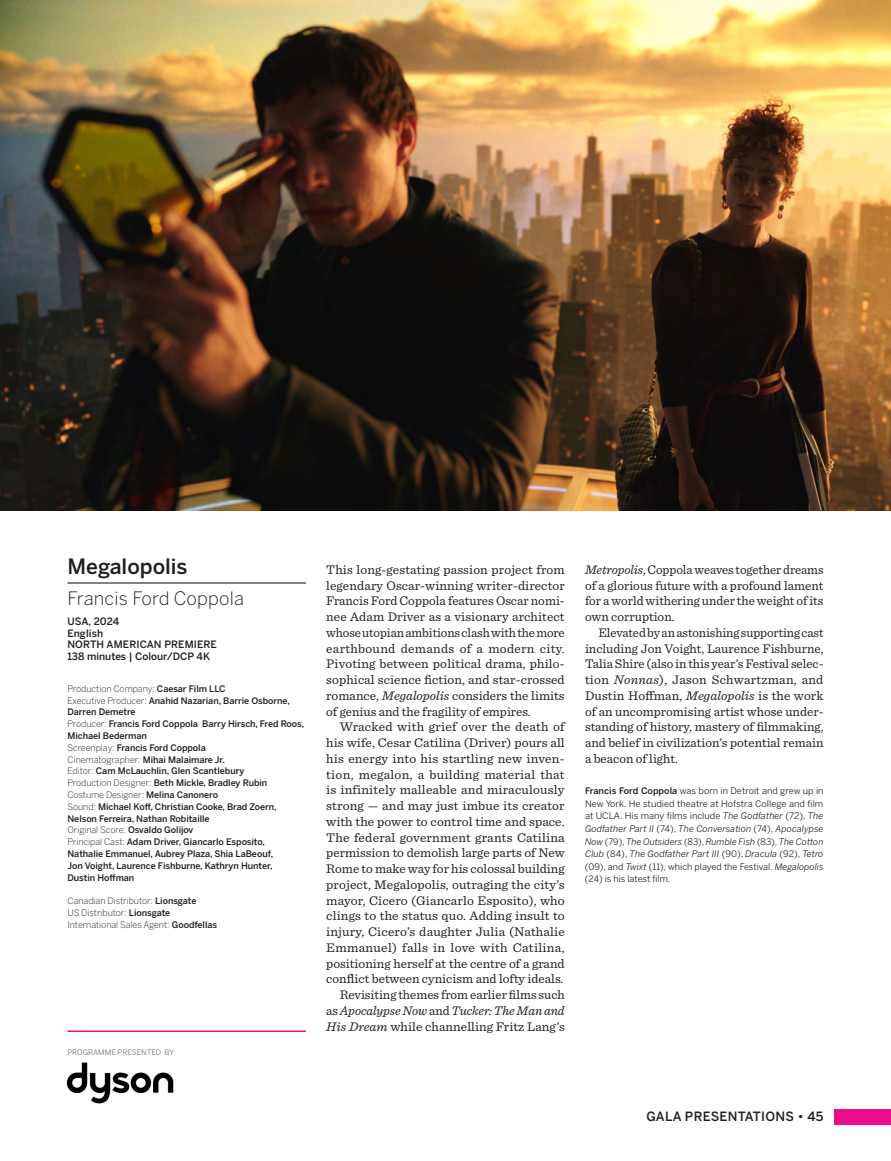
<style>
.page{position:relative;width:891px;height:1161px;background:#fff}
.page>*{position:absolute;margin:0;border:0;box-sizing:border-box;transform-origin:0 0}
.film_title{font:500 21px "Benton Sans";color:#231f20}
.director{font:300 18.3px "Benton Sans";letter-spacing:.01em;color:#231f20}
.film_note_-_indent_new{font:13.2px/15.8px "Sentinel";color:#231f20;text-align:justify}
.film_note_-_no_indent_new{font:13.2px/15.8px "Sentinel";color:#231f20;text-align:justify}
.programme_name{font:500 12.75px "Benton Sans";letter-spacing:.02em;color:#231f20}
.language{font:500 10.2px "Benton Sans";letter-spacing:.01em;color:#231f20}
.time___format{font:500 10.2px "Benton Sans";color:#231f20}
.country___year{font:500 10.2px "Benton Sans";letter-spacing:-.005em;color:#231f20}
.credits{font:500 9px/11.9px "Benton Sans";letter-spacing:-.005em;color:#231f20}
.director_bio{font:9px/12.6px "Benton Sans";color:#231f20;text-align:justify}
.credits-2{font:300 9px "Benton Sans";letter-spacing:-.005em;color:#231f20}
.t1{font:7.5px "Benton Sans";color:#6c6d70}
.s1{font-weight:500}
.s2{font-weight:300}
.s3{font-style:italic}
</style>
<div class="page">
<div style="left:834px;top:1109px;width:57px;height:16px;background:#ed0c8e"></div>
<hr style="left:68px;top:1031px;width:238px;height:1px;background:#ed0c8e">
<img style="left:66px;top:1063px;width:108px;height:41px">
<img style="left:0;top:0;width:891px;height:511px">
<hr style="left:68px;top:582px;width:238px;height:2px;background:#231f20">
<h1 class="film_title" style="left:68px;top:554px;width:122px">Megalopolis</h1>
<h2 class="director" style="left:68px;top:588px;width:178px">Francis Ford Coppola</h2>
<p class="country___year" style="left:68px;top:615px;width:53px">USA, 2024</p>
<p class="language" style="left:68px;top:627px;width:37px">English</p>
<p class="language" style="left:68px;top:639px;width:151px">NORTH AMERICAN PREMIERE</p>
<p class="time___format" style="left:68px;top:651px;width:144px">138 minutes | Colour/DCP 4K</p>
<p class="credits-2" style="left:68px;top:683px;width:160px">Production Company: <span class="s1">Caesar Film LLC</span></p>
<p class="credits" style="left:68px;top:694px;width:224px"><span class="s2">Executive Producer:</span> Anahid Nazarian, Barrie Osborne,<br>Darren Demetre</p>
<p class="credits" style="left:68px;top:718px;width:238px"><span class="s2">Producer:</span> Francis Ford Coppola Barry Hirsch, Fred Roos,<br>Michael Bederman</p>
<p class="credits" style="left:68px;top:742px;width:140px"><span class="s2">Screenplay:</span> Francis Ford Coppola</p>
<p class="credits" style="left:68px;top:753px;width:159px"><span class="s2">Cinematographer:</span> Mihai Malaimare Jr.</p>
<p class="credits" style="left:68px;top:765px;width:178px"><span class="s2">Editor:</span> Cam McLauchlin, Glen Scantlebury</p>
<p class="credits" style="left:68px;top:777px;width:201px"><span class="s2">Production Designer:</span> Beth Mickle, Bradley Rubin</p>
<p class="credits-2" style="left:68px;top:789px;width:152px">Costume Designer: <span class="s1">Melina Canonero</span></p>
<p class="credits" style="left:68px;top:801px;width:211px"><span class="s2">Sound:</span> Michael Koff, Christian Cooke, Brad Zoern,<br>Nelson Ferreira, Nathan Robitaille</p>
<p class="credits-2" style="left:68px;top:825px;width:127px">Original Score: <span class="s1">Osvaldo Golijov</span></p>
<p class="credits" style="left:68px;top:836px;width:207px"><span class="s2">Principal Cast:</span> Adam Driver, Giancarlo Esposito, Nathalie Emmanuel, Aubrey Plaza, Shia LaBeouf, Jon Voight, Laurence Fishburne, Kathryn Hunter, Dustin Hoffman</p>
<p class="credits-2" style="left:68px;top:896px;width:131px">Canadian Distributor: <span class="s1">Lionsgate</span></p>
<p class="credits-2" style="left:68px;top:908px;width:104px">US Distributor: <span class="s1">Lionsgate</span></p>
<p class="credits-2" style="left:68px;top:919px;width:151px">International Sales Agent: <span class="s1">Goodfellas</span></p>
<p class="t1" style="left:68px;top:1048px;width:108px">PROGRAMME PRESENTED BY</p>
<p class="film_note_-_no_indent_new" style="left:326px;top:561px;width:240px">This long-gestating passion project from legendary Oscar-winning writer-director Francis Ford Coppola features Oscar nomi&shy;nee Adam Driver as a visionary architect whose utopian ambitions clash with the more earthbound demands of a modern city.<br>Pivoting between political drama, philo&shy;sophical science fiction, and star-crossed romance, <span class="s3">Megalopolis</span> considers the limits of genius and the fragility of empires.</p>
<p class="film_note_-_indent_new" style="left:326px;top:718px;width:240px;text-indent:14px">Wracked with grief over the death of his wife, Cesar Catilina (Driver) pours all his energy into his startling new inven&shy;tion, megalon, a building material that is infinitely malleable and miraculously strong — and may just imbue its creator with the power to control time and space.<br>The federal government grants Catilina permission to demolish large parts of New Rome to make way for his colossal building project, Megalopolis, outraging the city’s mayor, Cicero (Giancarlo Esposito), who clings to the status quo. Adding insult to injury, Cicero’s daughter Julia (Nathalie Emmanuel) falls in love with Catilina, positioning herself at the centre of a grand conflict between cynicism and lofty ideals.</p>
<p class="film_note_-_indent_new" style="left:326px;top:986px;width:240px;text-indent:14px">Revisiting themes from earlier films such as <span class="s3">Apocalypse Now</span> and <span class="s3">Tucker: The Man and His Dream</span> while channelling Fritz Lang’s</p>
<p class="film_note_-_indent_new" style="left:585px;top:561px;width:240px"><span class="s3">Metropolis</span>, Coppola weaves together dreams of a glorious future with a profound lament for a world withering under the weight of its own corruption.</p>
<p class="film_note_-_indent_new" style="left:585px;top:624px;width:240px;text-indent:14px">Elevated by an astonishing supporting cast including Jon Voight, Laurence Fishburne, Talia Shire (also in this year’s Festival selec&shy;tion <span class="s3">Nonnas</span>), Jason Schwartzman, and Dustin Hoffman, <span class="s3">Megalopolis</span> is the work of an uncompromising artist whose under&shy;standing of history, mastery of filmmaking, and belief in civilization’s potential remain a beacon of light.</p>
<p class="director_bio" style="left:585px;top:785px;width:240px"><span class="s1">Francis Ford Coppola</span> was born in Detroit and grew up in New York. He studied theatre at Hofstra College and film at UCLA. His many films include <span class="s3">The Godfather</span> (72), <span class="s3">The Godfather Part II</span> (74), <span class="s3">The Conversation</span> (74), <span class="s3">Apocalypse Now</span> (79), <span class="s3">The Outsiders</span> (83), <span class="s3">Rumble Fish</span> (83), <span class="s3">The Cotton Club</span> (84), <span class="s3">The Godfather Part III</span> (90), <span class="s3">Dracula</span> (92), <span class="s3">Tetro </span>(09), and <span class="s3">Twixt</span> (11), which played the Festival. <span class="s3">Megalopolis </span>(24) is his latest film.</p>
<p class="programme_name" style="left:646px;top:1109px;width:179px">GALA PRESENTATIONS • 45</p>
</div>
